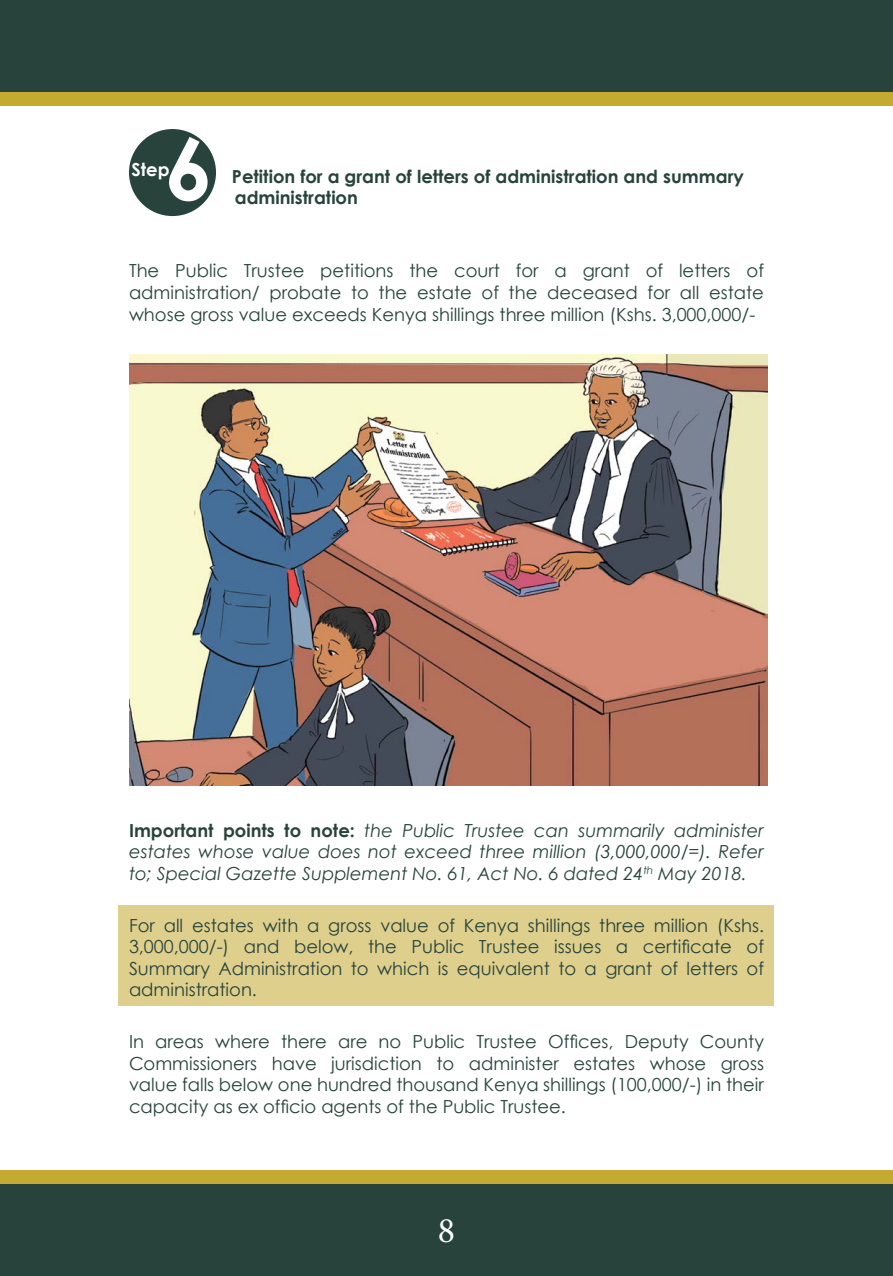
<style>
.page{position:relative;width:893px;height:1276px;background:#fff}
.page>*{position:absolute;margin:0;border:0;box-sizing:border-box;transform-origin:0 0}
.t1{font:700 85.5px "Century Gothic";color:#fff}
.t2{font:36px "Minion Pro";color:#fff}
.t3{font:18px/21.6px "Century Gothic";color:#27433c;text-align:justify}
.t4{font:italic 18px/21.6px "Century Gothic";color:#27433c;text-align:justify}
.t5{font:700 18px/21.6px "Century Gothic";color:#27433c}
.t6{font:700 18px "Century Gothic";color:#fff}
.s1{font-weight:700;font-style:normal}
</style>
<div class="page">
<div style="left:0;top:1181px;width:893px;height:95px;background:#27433c"></div>
<div style="left:0;top:1170px;width:893px;height:14px;background:#c5aa31"></div>
<div style="left:0;top:0;width:893px;height:94px;background:#27433c"></div>
<div style="left:0;top:92px;width:893px;height:14px;background:#c5aa31"></div>
<div style="left:118px;top:905px;width:656px;height:101px;background:#decf8c"></div>
<div style="left:129px;top:129px;width:87px;height:87px;background:#27433c;border-radius:50%"></div>
<img style="left:129px;top:354px;width:638px;height:431px">
<h1 class="t1" style="left:165px;top:104px;width:49px">6</h1>
<p class="t6" style="left:132px;top:156px;width:40px">Step</p>
<p class="t5" style="left:232px;top:164px;width:513px">Petition for a grant of letters of administration and summary administration</p>
<p class="t3" style="left:129px;top:260px;width:636px">The Public Trustee petitions the court for a grant of letters of administration/ probate to the estate of the deceased for all estate whose gross value exceeds Kenya shillings three million (Kshs. 3,000,000/-</p>
<p class="t4" style="left:129px;top:819px;width:636px"><span class="s1">Important points to note:</span> the Public Trustee can summarily administer estates whose value does not exceed three million (3,000,000/=). Refer to; Special Gazette Supplement No. 61, Act No. 6 dated 24<sup>th</sup> May 2018.</p>
<p class="t3" style="left:129px;top:914px;width:636px">For all estates with a gross value of Kenya shillings three million (Kshs.<br>3,000,000/-) and below, the Public Trustee issues a certificate of Summary Administration to which is equivalent to a grant of letters of administration.</p>
<p class="t3" style="left:129px;top:1030px;width:636px">In areas where there are no Public Trustee Offices, Deputy County Commissioners have jurisdiction to administer estates whose gross value falls below one hundred thousand Kenya shillings (100,000/-) in their capacity as ex officio agents of the Public Trustee.</p>
<h2 class="t2" style="left:438px;top:1206px;width:19px">8</h2>
</div>
